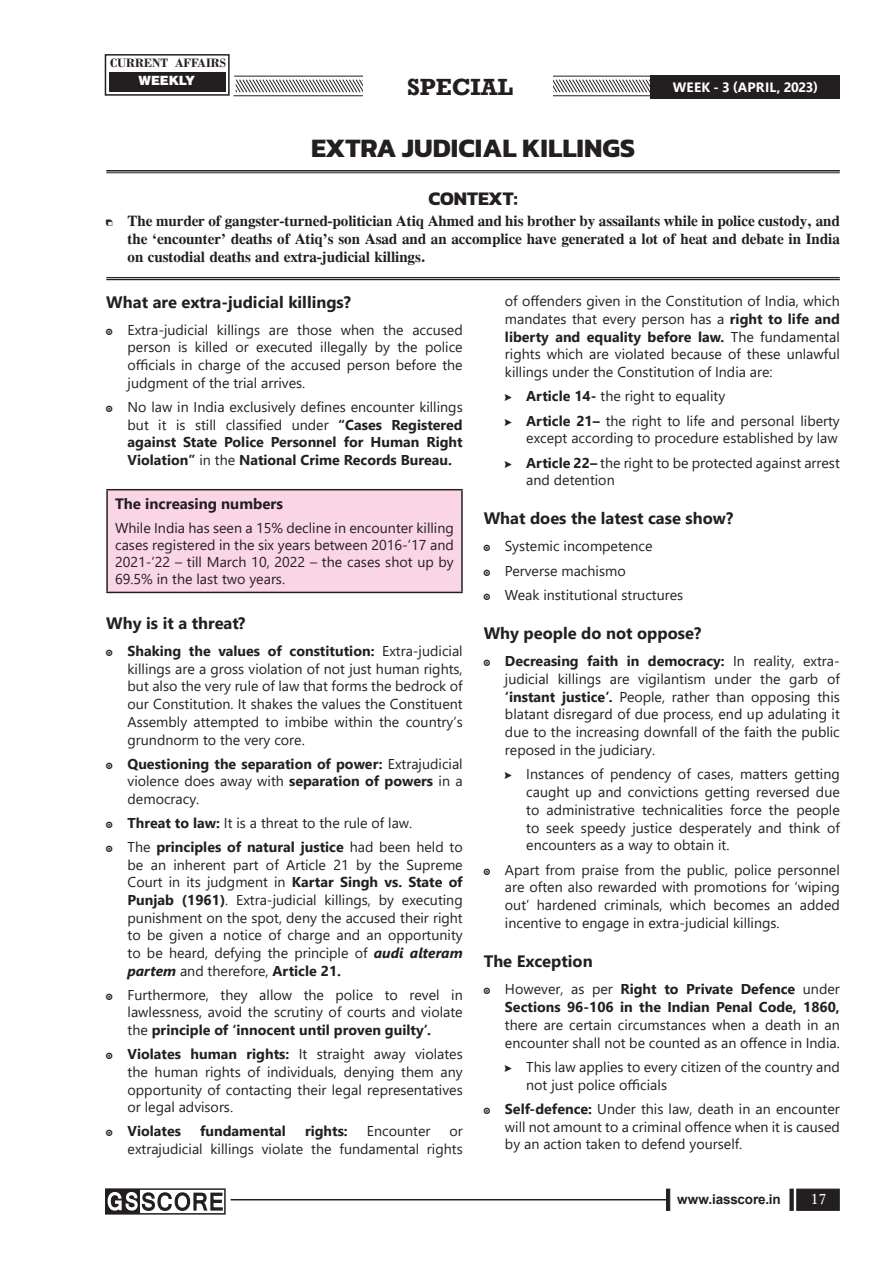
<style>
.page{position:relative;width:893px;height:1263px;background:#fff}
.page>*{position:absolute;margin:0;border:0;box-sizing:border-box;transform-origin:0 0}
._1__MAIN_TITLE{font:700 27px "Kanit";color:#231f20}
.t1{font:700 24px "Rockwell";color:#231f20}
._2__CONTEXT{font:700 19.5px "Kanit";color:#231f20}
._7__HEADING_2{font:700 16.5px "Segoe UI";color:#231f20}
.t2{font:700 15px/18px "CG Times";color:#231f20;text-align:justify}
.Box_Heading{font:700 15px "Segoe UI";color:#231f20}
.Boty_Text{font:14.25px/17.9px "Segoe UI";color:#231f20;text-align:justify}
.t3{font:700 14.25px/17.7px "Segoe UI";color:#231f20;text-align:justify}
.t4{font:14.25px "Dutch 809 BT Roman C";color:#fff}
.t5{font:700 13.5px "Segoe UI";letter-spacing:.015em;color:#fff}
.t6{font:700 13.5px "Arial";letter-spacing:-.01em;color:#231f20}
.t7{font:700 12.75px "Bodoni";color:#231f20}
.t8{font:900 12.75px "Swiss 721 BT";color:#fff}
.s1{font-weight:700}
.s2{font-weight:400}
.s3{font-weight:700;font-style:italic}
</style>
<div class="page">
<div style="left:797px;top:1189px;width:42px;height:21px;background:#231f20"></div>
<hr style="left:790px;top:1189px;width:3px;height:21px;background:#231f20">
<svg style="left:666px;top:1189px;width:4px;height:21px"></svg>
<hr style="left:231px;top:1199px;width:435px;height:1px;background:#231f20">
<svg style="left:233px;top:75px;width:607px;height:22px"></svg>
<div style="left:105px;top:1188px;width:121px;height:26px;border:2px solid #231f20"></div>
<svg style="left:107px;top:1191px;width:116px;height:21px"></svg>
<div style="left:105px;top:54px;width:125px;height:42px;border:2px solid #231f20"></div>
<div style="left:110px;top:72px;width:116px;height:20px;background:#231f20"></div>
<div style="left:651px;top:76px;width:189px;height:23px;background:#231f20"></div>
<div style="left:363px;top:76px;width:189px;height:23px;background:#fff"></div>
<div style="left:107px;top:490px;width:355px;height:102px;background:#fad5e5"></div>
<hr style="left:106px;top:489px;width:357px;height:1px;background:#231f20">
<hr style="left:106px;top:490px;width:2px;height:102px;background:#231f20">
<hr style="left:461px;top:490px;width:2px;height:102px;background:#231f20">
<hr style="left:106px;top:592px;width:357px;height:1px;background:#231f20">
<hr style="left:106px;top:170px;width:734px;height:2px;background:#231f20">
<hr style="left:106px;top:173px;width:734px;height:1px;background:#231f20">
<hr style="left:106px;top:277px;width:734px;height:1px;background:#231f20">
<hr style="left:106px;top:279px;width:734px;height:1px;background:#231f20">
<p class="t7" style="left:110px;top:56px;width:117px">CURRENT AFFAIRS</p>
<p class="t8" style="left:139px;top:73px;width:58px">WEEKLY</p>
<h2 class="t1" style="left:407px;top:72px;width:108px">SPECIAL</h2>
<p class="t5" style="left:673px;top:75px;width:147px">WEEK - 3 (APRIL, 2023)</p>
<h2 class="t1" style="left:425px;top:72px;width:85px">MAINS</h2>
<p class="_1__MAIN_TITLE" style="left:311px;top:127px;width:326px">EXTRA JUDICIAL KILLINGS</p>
<p class="_2__CONTEXT" style="left:428px;top:183px;width:91px">CONTEXT:</p>
<p class="t2" style="left:128px;top:212px;width:714px">The murder of gangster-turned-politician Atiq Ahmed and his brother by assailants while in police custody, and the ‘encounter’ deaths of Atiq’s son Asad and an accomplice have generated a lot of heat and debate in India on custodial deaths and extra-judicial killings.</p>
<p class="Boty_Text" style="left:505px;top:291px;width:336px">of offenders given in the Constitution of India, which mandates that every person has a <span class="s1">right to life and liberty and equality before law.</span> The fundamental rights which are violated because of these unlawful killings under the Constitution of India are:</p>
<p class="Boty_Text" style="left:526px;top:386px;width:201px"><span class="s1">Article 14-</span> the right to equality</p>
<p class="Boty_Text" style="left:526px;top:410px;width:315px"><span class="s1">Article 21–</span> the right to life and personal liberty except according to procedure established by law</p>
<p class="Boty_Text" style="left:526px;top:452px;width:315px"><span class="s1">Article 22–</span> the right to be protected against arrest and detention</p>
<p class="_7__HEADING_2" style="left:484px;top:503px;width:251px">What does the latest case show?</p>
<p class="Boty_Text" style="left:505px;top:536px;width:149px">Systemic incompetence</p>
<p class="Boty_Text" style="left:505px;top:560px;width:122px">Perverse machismo</p>
<p class="Boty_Text" style="left:505px;top:585px;width:180px">Weak institutional structures</p>
<p class="_7__HEADING_2" style="left:484px;top:617px;width:219px">Why people do not oppose?</p>
<p class="Boty_Text" style="left:505px;top:651px;width:336px"><span class="s1">Decreasing faith in democracy:</span> In reality, extra&shy;judicial killings are vigilantism under the garb of <span class="s1">‘instant justice’.</span> People, rather than opposing this blatant disregard of due process, end up adulating it due to the increasing downfall of the faith the public reposed in the judiciary.</p>
<p class="Boty_Text" style="left:526px;top:764px;width:315px">Instances of pendency of cases, matters getting caught up and convictions getting reversed due to administrative technicalities force the people to seek speedy justice desperately and think of encounters as a way to obtain it.</p>
<p class="Boty_Text" style="left:505px;top:859px;width:336px">Apart from praise from the public, police personnel are often also rewarded with promotions for ‘wiping out’ hardened criminals, which becomes an added incentive to engage in extra-judicial killings.</p>
<p class="_7__HEADING_2" style="left:484px;top:945px;width:110px">The Exception</p>
<p class="Boty_Text" style="left:505px;top:979px;width:336px">However, as per <span class="s1">Right to Private Defence</span> under <span class="s1">Sections 96-106 in the Indian Penal Code, 1860, </span>there are certain circumstances when a death in an encounter shall not be counted as an offence in India.</p>
<p class="Boty_Text" style="left:526px;top:1056px;width:315px">This law applies to every citizen of the country and not just police officials</p>
<p class="Boty_Text" style="left:505px;top:1098px;width:336px"><span class="s1">Self-defence:</span> Under this law, death in an encounter will not amount to a criminal offence when it is caused by an action taken to defend yourself.</p>
<p class="_7__HEADING_2" style="left:106px;top:286px;width:246px">What are extra-judicial killings?</p>
<p class="Boty_Text" style="left:128px;top:320px;width:337px">Extra-judicial killings are those when the accused person is killed or executed illegally by the police officials in charge of the accused person before the judgment of the trial arrives.</p>
<p class="t3" style="left:128px;top:397px;width:337px"><span class="s2">No law in India exclusively defines encounter killings but it is still classified under</span> “Cases Registered against State Police Personnel for Human Right Violation” <span class="s2">in the</span> National Crime Records Bureau.</p>
<p class="Box_Heading" style="left:115px;top:490px;width:170px">The increasing numbers</p>
<p class="Boty_Text" style="left:115px;top:518px;width:340px;line-height:17.1px">While India has seen a 15% decline in encounter killing cases registered in the six years between 2016-’17 and 2021-’22 – till March 10, 2022 – the cases shot up by 69.5% in the last two years.</p>
<p class="_7__HEADING_2" style="left:106px;top:607px;width:141px">Why is it a threat?</p>
<p class="Boty_Text" style="left:128px;top:641px;width:337px"><span class="s1">Shaking the values of constitution:</span> Extra-judicial killings are a gross violation of not just human rights, but also the very rule of law that forms the bedrock of our Constitution. It shakes the values the Constituent Assembly attempted to imbibe within the country’s grundnorm to the very core.</p>
<p class="t3" style="left:128px;top:753px;width:337px">Questioning the separation of power: <span class="s2">Extrajudicial violence does away with</span> separation of powers <span class="s2">in a democracy.</span></p>
<p class="Boty_Text" style="left:128px;top:813px;width:286px"><span class="s1">Threat to law:</span> It is a threat to the rule of law.</p>
<p class="Boty_Text" style="left:128px;top:837px;width:337px">The <span class="s1">principles of natural justice</span> had been held to be an inherent part of Article 21 by the Supreme Court in its judgment in <span class="s1">Kartar Singh vs. State of Punjab (1961)</span>. Extra-judicial killings, by executing punishment on the spot, deny the accused their right to be given a notice of charge and an opportunity to be heard, defying the principle of <span class="s3">audi alteram partem</span> and therefore, <span class="s1">Article 21.</span></p>
<p class="Boty_Text" style="left:128px;top:984px;width:337px">Furthermore, they allow the police to revel in lawlessness, avoid the scrutiny of courts and violate the <span class="s1">principle of ‘innocent until proven guilty’.</span></p>
<p class="Boty_Text" style="left:128px;top:1044px;width:337px"><span class="s1">Violates human rights:</span> It straight away violates the human rights of individuals, denying them any opportunity of contacting their legal representatives or legal advisors.</p>
<p class="t3" style="left:128px;top:1121px;width:55px">Violates</p>
<p class="t3" style="left:200px;top:1121px;width:87px">fundamental</p>
<p class="t3" style="left:305px;top:1121px;width:44px">rights:</p>
<p class="Boty_Text" style="left:367px;top:1121px;width:65px">Encounter</p>
<p class="Boty_Text" style="left:128px;top:1121px;width:337px;text-align:right">or<br>extrajudicial killings violate the fundamental rights</p>
<p class="t6" style="left:677px;top:1190px;width:105px">www.iasscore.in</p>
<p class="t4" style="left:811px;top:1190px;width:17px">17</p>
</div>
